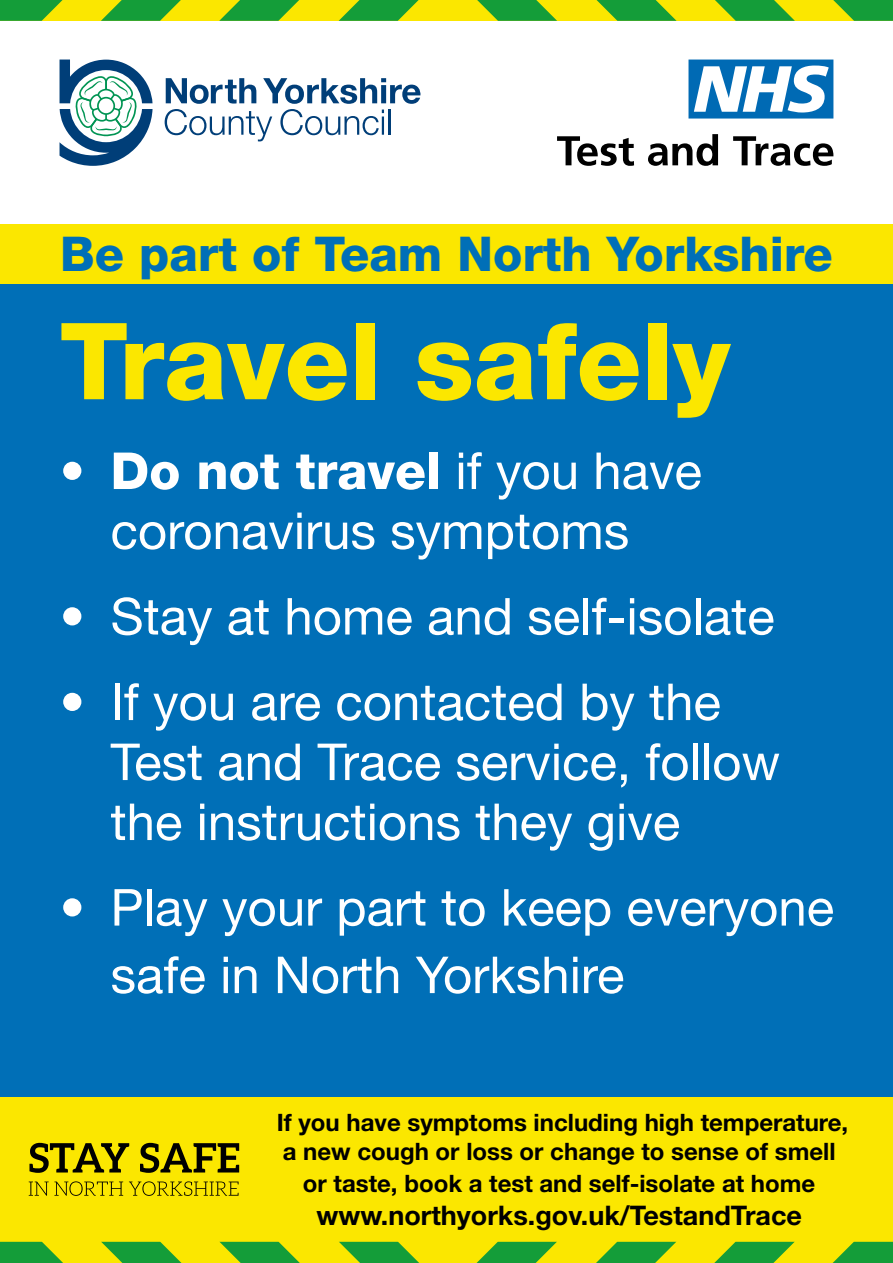
<style>
.page{position:relative;width:893px;height:1263px;background:#fff}
.page>*{position:absolute;margin:0;border:0;box-sizing:border-box;transform-origin:0 0}
.t1{font:800 106.5px "Helvetica Neue LT Std";color:#fbe700}
.t2{font:51px/60px "Helvetica Neue LT Std";color:#fff}
.t3{font:800 48px "Helvetica Neue LT Std";color:#006fb7}
.t4{font:700 27px "Helvetica Neue LT Std";color:#000}
.t5{font:700 24px/28.8px "Helvetica Neue LT Std";color:#000}
.s1{font-weight:800}
</style>
<div class="page">
<div style="left:0;top:284px;width:893px;height:813px;background:#006fb7"></div>
<svg style="left:688px;top:60px;width:145px;height:59px"></svg>
<svg style="left:557px;top:136px;width:77px;height:30px"></svg>
<svg style="left:648px;top:134px;width:70px;height:32px"></svg>
<svg style="left:733px;top:136px;width:100px;height:30px"></svg>
<svg style="left:165px;top:78px;width:255px;height:63px"></svg>
<hr style="left:388px;top:110px;width:3px;height:25px;background:#003e78">
<svg style="left:60px;top:60px;width:93px;height:106px"></svg>
<div style="left:0;top:224px;width:893px;height:60px;background:#fbe700"></div>
<div style="left:0;top:0;width:893px;height:21px;background:#fbe700"></div>
<svg style="left:339px;top:0;width:80px;height:21px"></svg>
<svg style="left:219px;top:0;width:80px;height:21px"></svg>
<svg style="left:101px;top:0;width:80px;height:21px"></svg>
<svg style="left:0;top:0;width:63px;height:21px"></svg>
<svg style="left:477px;top:0;width:80px;height:21px"></svg>
<svg style="left:596px;top:0;width:80px;height:21px"></svg>
<svg style="left:715px;top:0;width:80px;height:21px"></svg>
<svg style="left:833px;top:0;width:60px;height:21px"></svg>
<div style="left:0;top:1241px;width:893px;height:22px;background:#fbe700"></div>
<svg style="left:339px;top:1241px;width:80px;height:22px"></svg>
<svg style="left:219px;top:1241px;width:81px;height:22px"></svg>
<svg style="left:101px;top:1241px;width:81px;height:22px"></svg>
<svg style="left:0;top:1241px;width:63px;height:22px"></svg>
<svg style="left:476px;top:1241px;width:81px;height:22px"></svg>
<svg style="left:596px;top:1241px;width:80px;height:22px"></svg>
<svg style="left:714px;top:1241px;width:81px;height:22px"></svg>
<svg style="left:832px;top:1241px;width:61px;height:22px"></svg>
<div style="left:0;top:1097px;width:893px;height:144px;background:#fbe700"></div>
<svg style="left:29px;top:1143px;width:210px;height:30px"></svg>
<svg style="left:29px;top:1181px;width:210px;height:15px"></svg>
<p class="t3" style="left:60px;top:225px;width:774px">Be part of Team North Yorkshire</p>
<h1 class="t1" style="left:60px;top:298px;width:672px">Travel safely</h1>
<p class="t2" style="left:60px;top:440px;width:644px;text-align:center"><span class="s1">• Do not travel</span> if you have coronavirus symptoms</p>
<p class="t2" style="left:60px;top:586px;width:717px">• Stay at home and self-isolate</p>
<p class="t2" style="left:111px;top:671px;width:671px;text-indent:-51px">• If you are contacted by the<br>Test and Trace service, follow the instructions they give</p>
<p class="t2" style="left:111px;top:873px;width:725px;line-height:67.5px;text-indent:-51px">• Play your part to keep everyone safe in North Yorkshire</p>
<p class="t5" style="left:277px;top:1107px;width:573px">If you have symptoms including high temperature, a new cough or loss or change to sense of smell</p>
<p class="t5" style="left:303px;top:1169px;width:514px">or taste, book a test and self-isolate at home</p>
<p class="t4" style="left:316px;top:1198px;width:487px">www.northyorks.gov.uk/TestandTrace</p>
</div>
